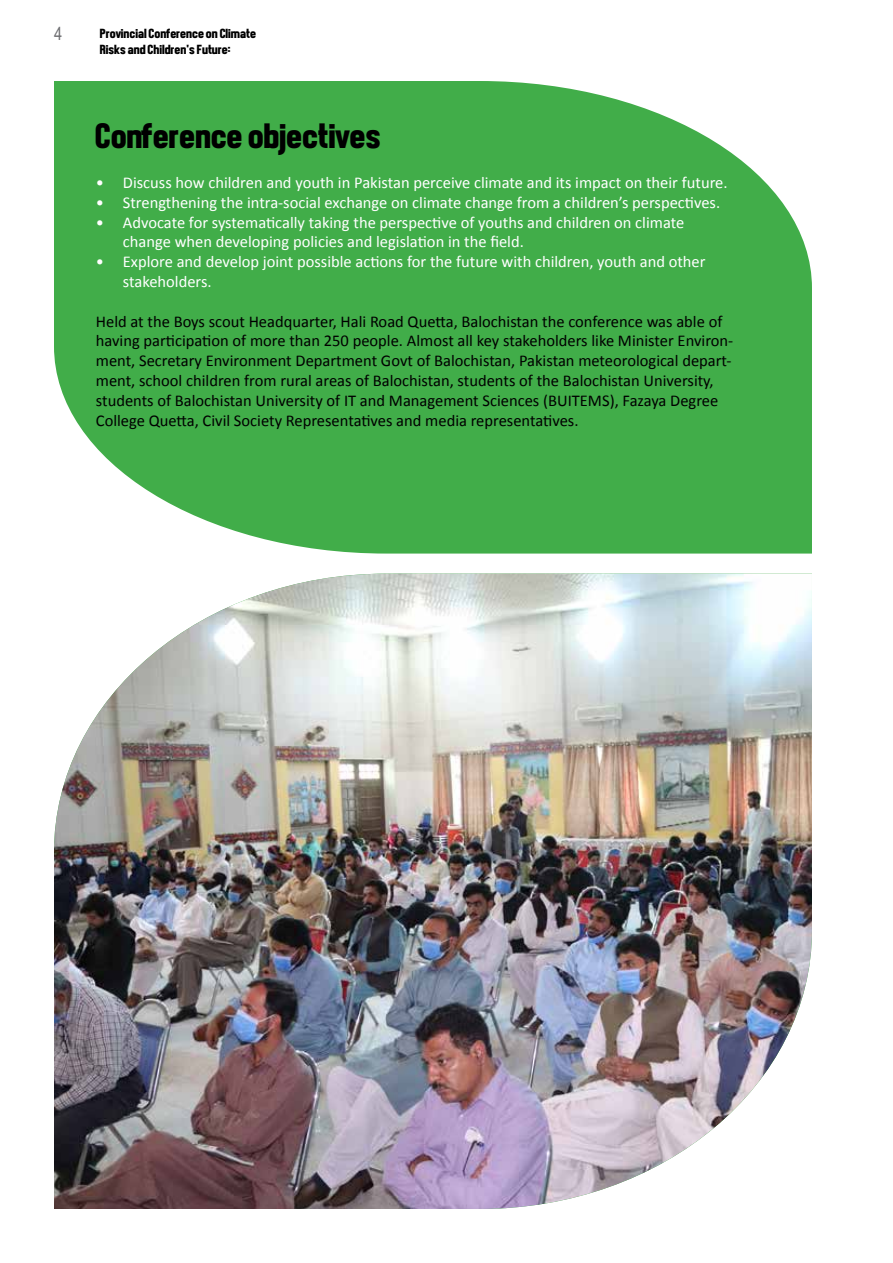
<style>
.page{position:relative;width:893px;height:1263px;background:#fff}
.page>*{position:absolute;margin:0;border:0;box-sizing:border-box;transform-origin:0 0}
.t1{font:36px "Front Page Neue";color:#000}
.t2{font:18px "Arial Narrow";color:#6d6e71}
.t3{font:16.5px/19.8px "Calibri";color:#000}
.t4{font:16.5px/19.8px "Calibri";color:#fff}
.t5{font:13.5px/16.5px "Front Page Neue";color:#000}
</style>
<div class="page">
<svg style="left:54px;top:81px;width:758px;height:473px;background:#50b358"></svg>
<img style="left:54px;top:574px;width:758px;height:635px">
<p class="t2" style="left:54px;top:21px;width:10px">4</p>
<p class="t5" style="left:100px;top:25px;width:158px">Provincial Conference on Climate<br>Risks and Children's Future:</p>
<h1 class="t1" style="left:96px;top:117px;width:287px">Conference objectives</h1>
<p class="t4" style="left:96px;top:173px;width:633px">• Discuss how children and youth in Pakistan perceive climate and its impact on their future.</p>
<p class="t4" style="left:96px;top:192px;width:626px">• Strengthening the intra-social exchange on climate change from a children’s perspectives.</p>
<p class="t4" style="left:123px;top:212px;width:563px;text-indent:-27px">• Advocate for systematically taking the perspective of youths and children on climate change when developing policies and legislation in the field.</p>
<p class="t4" style="left:123px;top:252px;width:584px;text-indent:-27px">• Explore and develop joint possible actions for the future with children, youth and other stakeholders.</p>
<p class="t3" style="left:96px;top:311px;width:639px">Held at the Boys scout Headquarter, Hali Road Quetta, Balochistan the conference was able of having participation of more than 250 people. Almost all key stakeholders like Minister Environ&shy;ment, Secretary Environment Department Govt of Balochistan, Pakistan meteorological depart&shy;ment, school children from rural areas of Balochistan, students of the Balochistan University, students of Balochistan University of IT and Management Sciences (BUITEMS), Fazaya Degree College Quetta, Civil Society Representatives and media representatives.</p>
</div>
